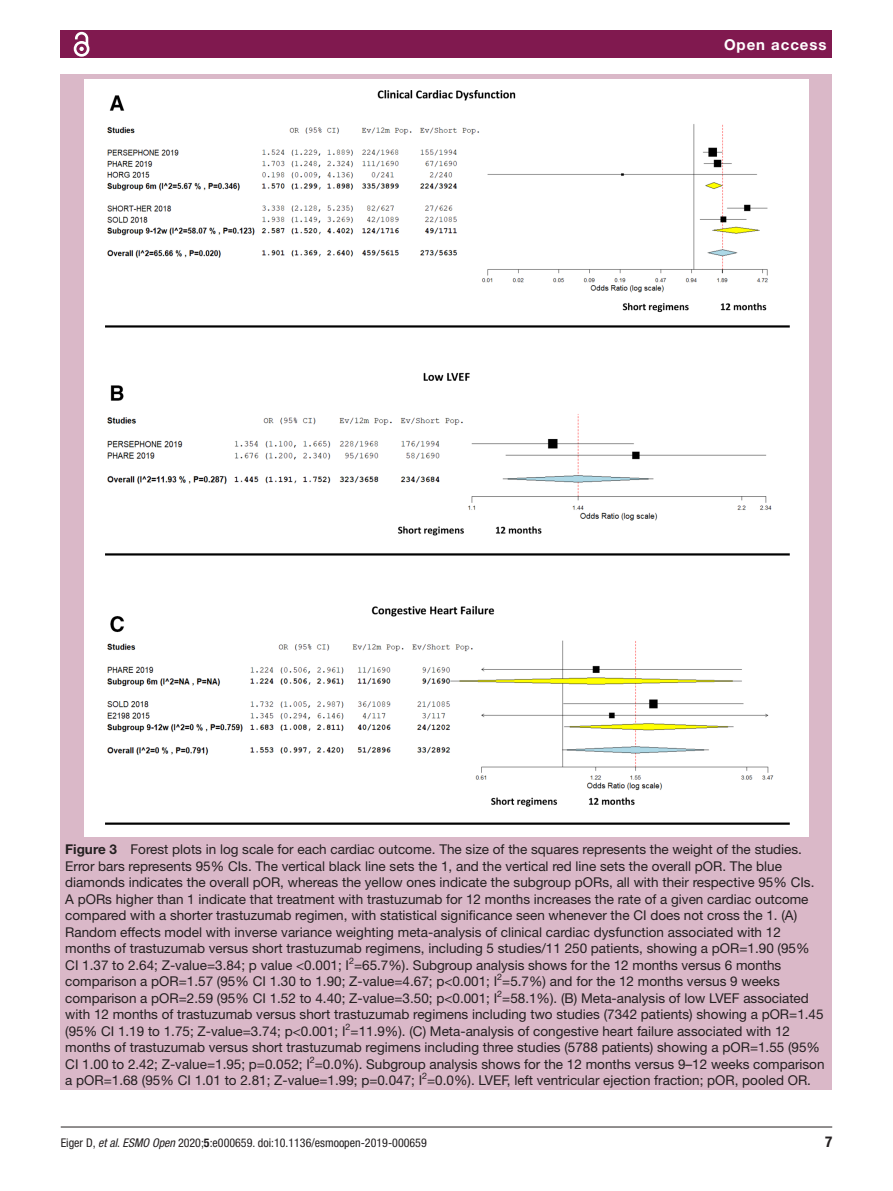
<style>
.page{position:relative;width:893px;height:1191px;background:#fff}
.page>*{position:absolute;margin:0;border:0;box-sizing:border-box;transform-origin:0 0}
.t1{font:700 15px "Helvetica Neue LT Std";letter-spacing:.065em;color:#fff}
.t2{font:700 condensed 15px "Helvetica Neue LT Std";color:#231f20}
.t3{font:13.5px/16.5px "Helvetica Neue LT Std";color:#231f20}
.t4{font:condensed 12px "Helvetica Neue LT Std";color:#231f20}
.s1{font-weight:700}
.s2{font-style:italic}
</style>
<div class="page">
<div style="left:61px;top:31px;width:771px;height:27px;background:#80194f"></div>
<hr style="left:61px;top:1126px;width:771px;height:1px;background:#231f20">
<svg style="left:73px;top:31px;width:17px;height:26px"></svg>
<div style="left:61px;top:74px;width:771px;height:1015px;background:#dab8c8"></div>
<div style="left:84px;top:79px;width:725px;height:757px;background:#fff"></div>
<img style="left:106px;top:91px;width:684px;height:733px">
<p class="t1" style="left:724px;top:35px;width:104px">Open access</p>
<p class="t3" style="left:65px;top:841px;width:761px"><span class="s1">Figure 3</span> Forest plots in log scale for each cardiac outcome. The size of the squares represents the weight of the studies.<br>Error bars represents 95% CIs. The vertical black line sets the 1, and the vertical red line sets the overall pOR. The blue diamonds indicates the overall pOR, whereas the yellow ones indicate the subgroup pORs, all with their respective 95% CIs.<br>A pORs higher than 1 indicate that treatment with trastuzumab for 12 months increases the rate of a given cardiac outcome compared with a shorter trastuzumab regimen, with statistical significance seen whenever the CI does not cross the 1. (A)<br>Random effects model with inverse variance weighting meta-analysis of clinical cardiac dysfunction associated with 12 months of trastuzumab versus short trastuzumab regimens, including 5 studies/11 250 patients, showing a pOR=1.90 (95% CI 1.37 to 2.64; Z-value=3.84; p value &lt;0.001; I<sup>2</sup>=65.7%). Subgroup analysis shows for the 12 months versus 6 months comparison a pOR=1.57 (95% CI 1.30 to 1.90; Z-value=4.67; p&lt;0.001; I<sup>2</sup>=5.7%) and for the 12 months versus 9 weeks comparison a pOR=2.59 (95% CI 1.52 to 4.40; Z-value=3.50; p&lt;0.001; I<sup>2</sup>=58.1%). (B) Meta-analysis of low LVEF associated with 12 months of trastuzumab versus short trastuzumab regimens including two studies (7342 patients) showing a pOR=1.45 (95% CI 1.19 to 1.75; Z-value=3.74; p&lt;0.001; I<sup>2</sup>=11.9%). (C) Meta-analysis of congestive heart failure associated with 12 months of trastuzumab versus short trastuzumab regimens including three studies (5788 patients) showing a pOR=1.55 (95% CI 1.00 to 2.42; Z-value=1.95; p=0.052; I<sup>2</sup>=0.0%). Subgroup analysis shows for the 12 months versus 9–12 weeks comparison a pOR=1.68 (95% CI 1.01 to 2.81; Z-value=1.99; p=0.047; I<sup>2</sup>=0.0%). LVEF, left ventricular ejection fraction; pOR, pooled OR.</p>
<p class="t4" style="left:61px;top:1135px;width:368px">Eiger D, <span class="s2">et al</span>. <span class="s2">ESMO Open</span> 2020;<span class="s1">5</span>:e000659. doi:10.1136/esmoopen-2019-000659</p>
<p class="t2" style="left:825px;top:1132px;width:9px">7</p>
</div>
